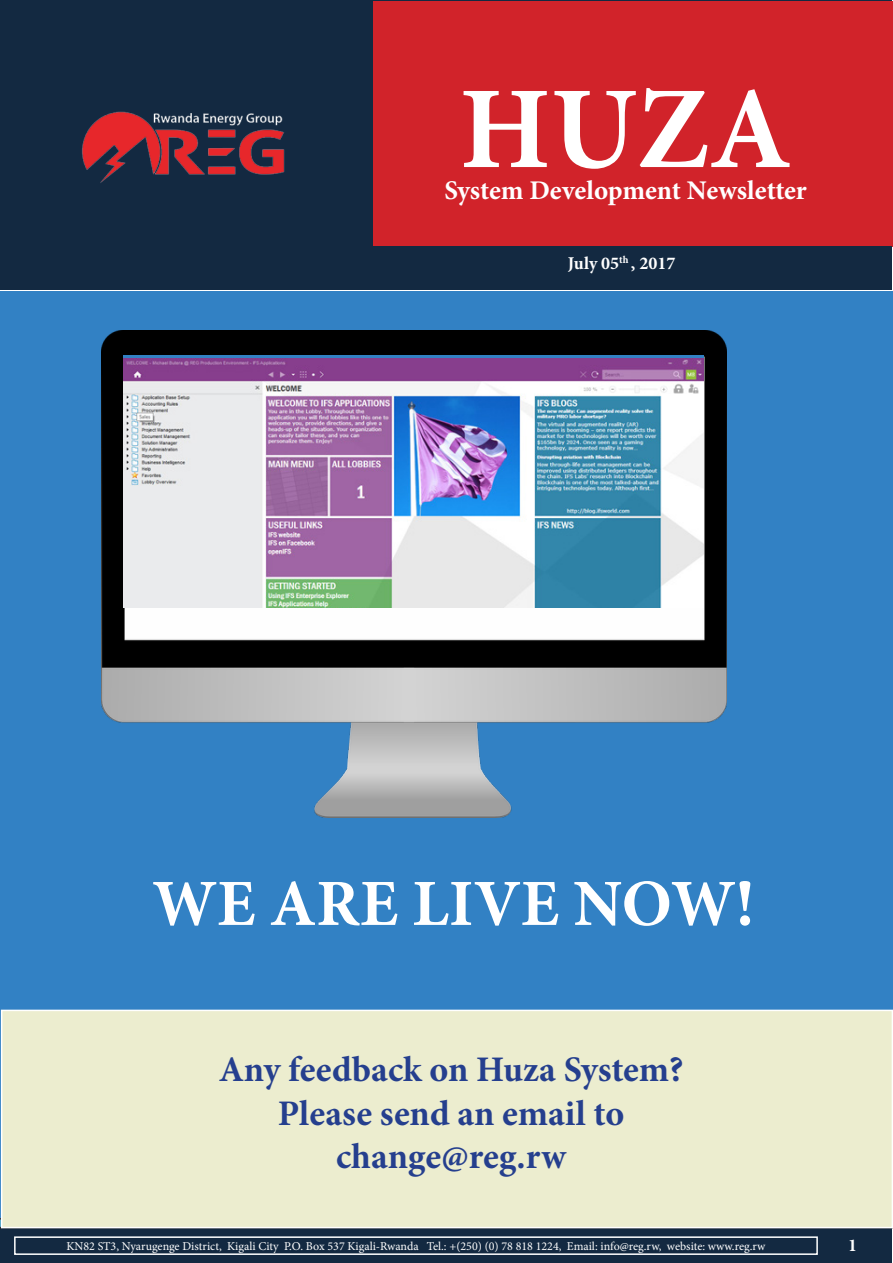
<style>
.page{position:relative;width:893px;height:1263px;background:#fff}
.page>*{position:absolute;margin:0;border:0;box-sizing:border-box;transform-origin:0 0}
.t1{font:700 117px "Minion Pro";color:#fff}
.t2{font:700 66px "Minion Pro";color:#fff}
.t3{font:700 36px "Minion Pro";color:#253f8e}
.t4{font:700 27px "Minion Pro";letter-spacing:-.005em;color:#fff}
.t5{font:700 18px "Minion Pro";color:#fff}
.t6{font:12px "Minion Pro";color:#fff}
</style>
<div class="page">
<div style="left:0;top:1228px;width:892px;height:35px;background:#132941"></div>
<div style="left:14px;top:1236px;width:804px;height:19px;border:2px solid #fff"></div>
<div style="left:0;top:291px;width:893px;height:927px;background:#3281c4"></div>
<div style="left:365px;top:1px;width:527px;height:245px;background:#d1232a"></div>
<div style="left:0;top:0;width:373px;height:289px;background:#132941"></div>
<img style="left:82px;top:111px;width:203px;height:72px">
<div style="left:373px;top:246px;width:518px;height:43px;background:#132941"></div>
<img style="left:101px;top:331px;width:626px;height:486px">
<img style="left:124px;top:358px;width:580px;height:249px">
<div style="left:2px;top:1010px;width:890px;height:217px;background:#ecedcf"></div>
<div style="left:1px;top:1010px;width:892px;height:218px;border:2px solid #fff"></div>
<p class="t1" style="left:459px;top:47px;width:334px">HUZA</p>
<p class="t4" style="left:444px;top:172px;width:364px">System Development Newsletter</p>
<p class="t5" style="left:568px;top:251px;width:109px">July 05<sup>th</sup> , 2017</p>
<p class="t2" style="left:152px;top:857px;width:604px">WE ARE LIVE NOW!</p>
<p class="t3" style="left:219px;top:1044px;width:466px">Any feedback on Huza System?</p>
<p class="t3" style="left:278px;top:1088px;width:348px">Please send an email to</p>
<p class="t3" style="left:336px;top:1131px;width:231px">change@reg.rw</p>
<p class="t6" style="left:66px;top:1238px;width:701px">KN82 ST3, Nyarugenge District, Kigali City P.O. Box 537 Kigali-Rwanda Tel.: +(250) (0) 78 818 1224, Email: info@reg.rw, website: www.reg.rw</p>
<p class="t5" style="left:848px;top:1232px;width:10px">1</p>
</div>
